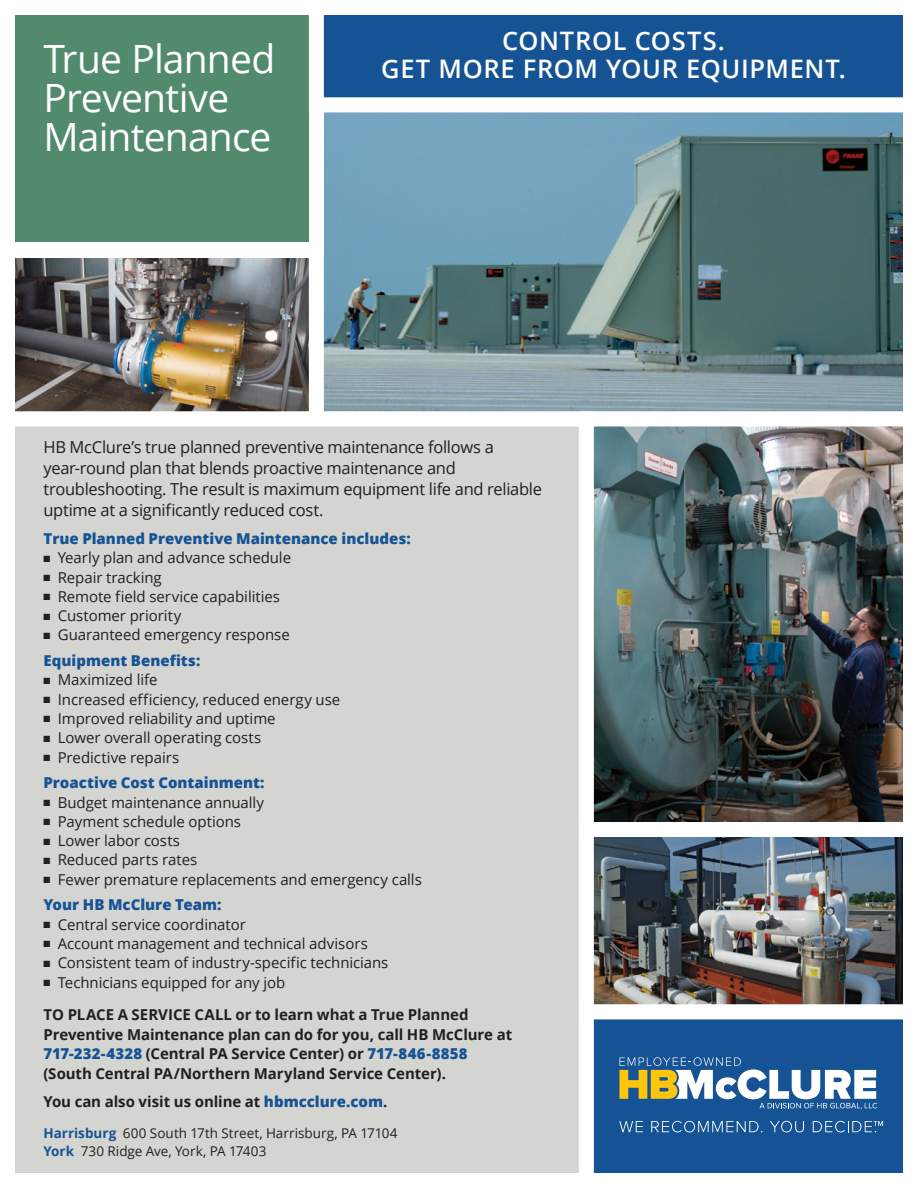
<style>
.page{position:relative;width:918px;height:1188px;background:#fff}
.page>*{position:absolute;margin:0;border:0;box-sizing:border-box;transform-origin:0 0}
.t1{font:39px/39px "Open Sans";letter-spacing:-.02em;color:#fff}
.t2{font:600 25.5px/28.5px "Open Sans";letter-spacing:.025em;color:#fff;text-align:center}
.t3{font:16.5px/20.7px "Open Sans";letter-spacing:-.02em;color:#231f20}
.t4{font:15px "Open Sans";letter-spacing:-.005em;color:#231f20}
.t5{font:700 15px/19.5px "Open Sans";letter-spacing:-.005em;color:#231f20}
.t6{font:800 15px "Open Sans";color:#165394}
.t7{font:13.5px "Open Sans";color:#231f20}
.s1{font-weight:800;color:#165394}
.s2{font-weight:700;color:#165394}
</style>
<div class="page">
<img style="left:16px;top:259px;width:292px;height:152px">
<div style="left:0;top:243px;width:324px;height:184px;border:15px solid #fff"></div>
<img style="left:325px;top:113px;width:577px;height:298px">
<div style="left:309px;top:97px;width:609px;height:330px;border:15px solid #fff"></div>
<div style="left:8px;top:419px;width:578px;height:761px;background:#d4d4d1"></div>
<div style="left:0;top:411px;width:594px;height:777px;border:15px solid #fff"></div>
<img style="left:595px;top:838px;width:307px;height:166px">
<div style="left:579px;top:822px;width:339px;height:198px;border:15px solid #fff"></div>
<div style="left:586px;top:1012px;width:324px;height:168px;background:#165394"></div>
<div style="left:579px;top:1004px;width:339px;height:184px;border:15px solid #fff"></div>
<svg style="left:619px;top:1121px;width:24px;height:11px"></svg>
<svg style="left:651px;top:1121px;width:111px;height:11px"></svg>
<svg style="left:770px;top:1121px;width:34px;height:11px"></svg>
<svg style="left:813px;top:1121px;width:70px;height:11px"></svg>
<svg style="left:619px;top:1057px;width:258px;height:52px"></svg>
<div style="left:8px;top:8px;width:308px;height:242px;background:#518a6d"></div>
<div style="left:0;top:0;width:324px;height:257px;border:15px solid #fff"></div>
<div style="left:316px;top:8px;width:594px;height:97px;background:#165394"></div>
<div style="left:309px;top:0;width:609px;height:112px;border:15px solid #fff"></div>
<img style="left:595px;top:427px;width:307px;height:394px">
<div style="left:579px;top:411px;width:339px;height:426px;border:15px solid #fff"></div>
<p class="t1" style="left:44px;top:39px;width:234px">True Planned<br>Preventive<br>Maintenance</p>
<p class="t2" style="left:381px;top:26px;width:466px">CONTROL COSTS.<br>GET MORE FROM YOUR EQUIPMENT.</p>
<p class="t3" style="left:44px;top:437px;width:500px">HB McClure’s true planned preventive maintenance follows a year-round plan that blends proactive maintenance and troubleshooting. The result is maximum equipment life and reliable uptime at a significantly reduced cost.</p>
<p class="t6" style="left:44px;top:527px;width:369px">True Planned Preventive Maintenance includes:</p>
<p class="t4" style="left:44px;top:548px;width:249px">■ Yearly plan and advance schedule</p>
<p class="t4" style="left:44px;top:567px;width:120px">■ Repair tracking</p>
<p class="t4" style="left:44px;top:586px;width:238px">■ Remote field service capabilities</p>
<p class="t4" style="left:44px;top:605px;width:139px">■ Customer priority</p>
<p class="t4" style="left:44px;top:625px;width:248px">■ Guaranteed emergency response</p>
<p class="t6" style="left:44px;top:649px;width:158px">Equipment Benefits:</p>
<p class="t4" style="left:44px;top:670px;width:116px">■ Maximized life</p>
<p class="t4" style="left:44px;top:689px;width:298px">■ Increased efficiency, reduced energy use</p>
<p class="t4" style="left:44px;top:708px;width:234px">■ Improved reliability and uptime</p>
<p class="t4" style="left:44px;top:728px;width:219px">■ Lower overall operating costs</p>
<p class="t4" style="left:44px;top:747px;width:137px">■ Predictive repairs</p>
<p class="t6" style="left:44px;top:771px;width:223px">Proactive Cost Containment:</p>
<p class="t4" style="left:44px;top:792px;width:222px">■ Budget maintenance annually</p>
<p class="t4" style="left:44px;top:811px;width:199px">■ Payment schedule options</p>
<p class="t4" style="left:44px;top:830px;width:138px">■ Lower labor costs</p>
<p class="t4" style="left:44px;top:850px;width:155px">■ Reduced parts rates</p>
<p class="t4" style="left:44px;top:869px;width:380px">■ Fewer premature replacements and emergency calls</p>
<p class="t6" style="left:44px;top:894px;width:179px">Your HB McClure Team:</p>
<p class="t4" style="left:44px;top:914px;width:204px">■ Central service coordinator</p>
<p class="t4" style="left:44px;top:933px;width:326px">■ Account management and technical advisors</p>
<p class="t4" style="left:44px;top:953px;width:346px">■ Consistent team of industry-specific technicians</p>
<p class="t4" style="left:44px;top:972px;width:243px">■ Technicians equipped for any job</p>
<p class="t5" style="left:44px;top:1005px;width:470px">TO PLACE A SERVICE CALL or to learn what a True Planned Preventive Maintenance plan can do for you, call HB McClure at <span class="s1">717-232-4328</span> (Central PA Service Center) or <span class="s1">717-846-8858 </span>(South Central PA/Northern Maryland Service Center).</p>
<p class="t5" style="left:44px;top:1092px;width:345px">You can also visit us online at <span class="s1">hbmcclure.com</span>.</p>
<p class="t7" style="left:44px;top:1124px;width:356px"><span class="s2">Harrisburg</span> 600 South 17th Street, Harrisburg, PA 17104</p>
<p class="t7" style="left:44px;top:1142px;width:224px"><span class="s2">York</span> 730 Ridge Ave, York, PA 17403</p>
</div>
